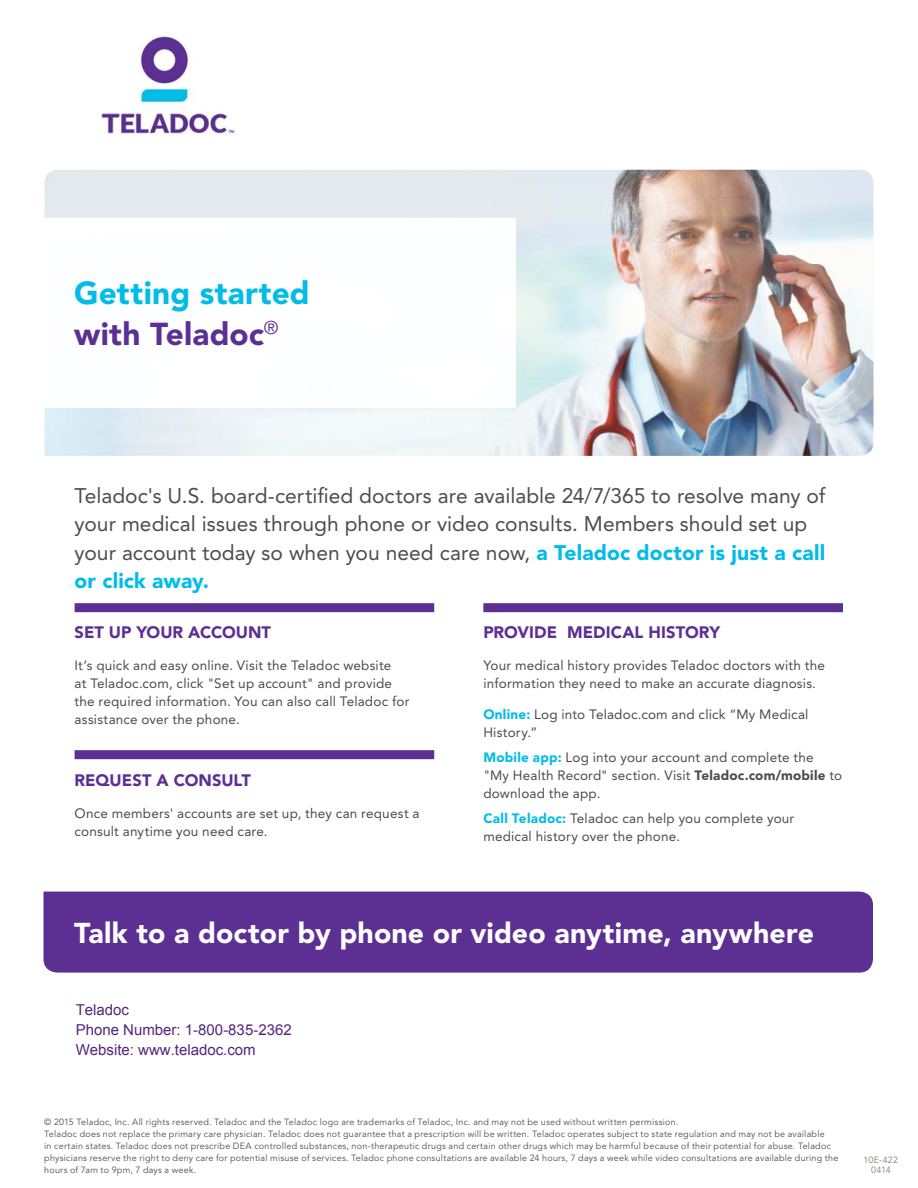
<style>
.page{position:relative;width:918px;height:1188px;background:#fff}
.page>*{position:absolute;margin:0;border:0;box-sizing:border-box;transform-origin:0 0}
.t1{font:900 31.5px/40.5px "Avenir LT Std";letter-spacing:.005em;color:#00bce7}
.t2{font:900 28.5px "Avenir LT Std";letter-spacing:.005em;color:#fff}
.t3{font:21px/28.5px "Avenir LT Std";color:#4c4c4e}
.t4{font:900 16.5px "Avenir LT Std";color:#5c2f92}
.t5{font:15px/20px "Arial";color:#52267a}
.t6{font:13.5px/18px "Avenir LT Std";letter-spacing:.015em;color:#4c4c4e}
.t7{font:9px/12px "Avenir LT Std";letter-spacing:.03em;color:#4c4c4e}
.t8{font:9px "Avenir LT Std";letter-spacing:.005em;color:#867b77}
.s1{color:#5c2f92}
.s2{font-weight:900;color:#00bce7}
.s3{font-weight:900}
</style>
<div class="page">
<img style="left:44px;top:169px;width:830px;height:96px">
<img style="left:511px;top:265px;width:363px;height:191px">
<img style="left:44px;top:219px;width:471px;height:189px">
<div style="left:75px;top:603px;width:359px;height:9px;background:#5c2f92"></div>
<div style="left:75px;top:750px;width:359px;height:9px;background:#5c2f92"></div>
<div style="left:483px;top:603px;width:360px;height:9px;background:#5c2f92"></div>
<img style="left:100px;top:34px;width:135px;height:101px">
<div style="left:44px;top:892px;width:829px;height:81px;background:#5c2f92"></div>
<h1 class="t1" style="left:74px;top:276px;width:237px">Getting started <span class="s1">with Teladoc</span><sup>®</sup></h1>
<p class="t3" style="left:75px;top:483px;width:752px">Teladoc's U.S. board-certified doctors are available 24/7/365 to resolve many of your medical issues through phone or video consults. Members should set up your account today so when you need care now, <span class="s2">a Teladoc doctor is just a call or click away.</span></p>
<h3 class="t4" style="left:75px;top:625px;width:198px">SET UP YOUR ACCOUNT</h3>
<h3 class="t6" style="left:75px;top:657px;width:336px">It’s quick and easy online. Visit the Teladoc website<br>at Teladoc.com, click "Set up account" and provide the required information. You can also call Teladoc for assistance over the phone.</h3>
<h3 class="t4" style="left:75px;top:773px;width:178px">REQUEST A CONSULT</h3>
<h3 class="t6" style="left:75px;top:805px;width:347px">Once members' accounts are set up, they can request a consult anytime you need care.</h3>
<h3 class="t4" style="left:483px;top:625px;width:238px">PROVIDE MEDICAL HISTORY</h3>
<h3 class="t6" style="left:483px;top:657px;width:343px">Your medical history provides Teladoc doctors with the information they need to make an accurate diagnosis.</h3>
<h3 class="t6" style="left:483px;top:707px;width:327px"><span class="s2">Online:</span> Log into Teladoc.com and click “My Medical<br>History.”</h3>
<h3 class="t6" style="left:483px;top:749px;width:360px"><span class="s2">Mobile app:</span> Log into your account and complete the "My Health Record" section. Visit <span class="s3">Teladoc.com/mobile</span> to download the app.</h3>
<h3 class="t6" style="left:483px;top:810px;width:313px"><span class="s2">Call Teladoc:</span> Teladoc can help you complete your medical history over the phone.</h3>
<h2 class="t2" style="left:74px;top:921px;width:741px">Talk to a doctor by phone or video anytime, anywhere</h2>
<h3 class="t5" style="left:76px;top:1000px;width:217px">Teladoc<br>Phone Number: 1-800-835-2362<br>Website: www.teladoc.com</h3>
<p class="t7" style="left:44px;top:1117px;width:796px">© 2015 Teladoc, Inc. All rights reserved. Teladoc and the Teladoc logo are trademarks of Teladoc, Inc. and may not be used without written permission.<br>Teladoc does not replace the primary care physician. Teladoc does not guarantee that a prescription will be written. Teladoc operates subject to state regulation and may not be available<br>in certain states. Teladoc does not prescribe DEA controlled substances, non-therapeutic drugs and certain other drugs which may be harmful because of their potential for abuse. Teladoc physicians reserve the right to deny care for potential misuse of services. Teladoc phone consultations are available 24 hours, 7 days a week while video consultations are available during the hours of 7am to 9pm, 7 days a week.</p>
<p class="t8" style="left:864px;top:1156px;width:36px">10E-422</p>
<p class="t8" style="left:871px;top:1166px;width:21px">0414</p>
</div>
